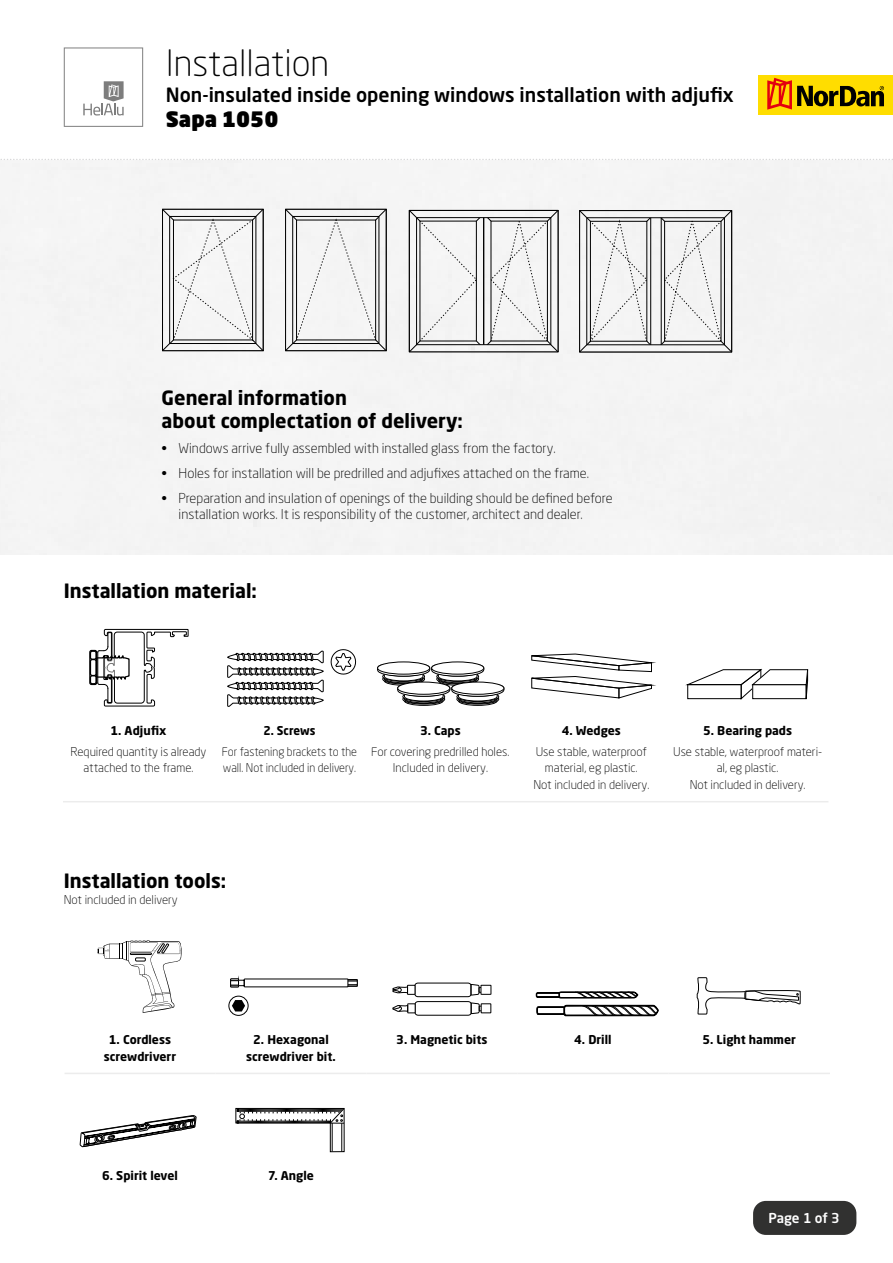
<style>
.page{position:relative;width:893px;height:1263px;background:#fff}
.page>*{position:absolute;margin:0;border:0;box-sizing:border-box;transform-origin:0 0}
.t1{font:300 36px "Neo Sans Std";color:#000}
.t2{font:900 21px "Neo Sans Std";color:#000}
.t3{font:700 19.5px/23.4px "Neo Sans Std";color:#000}
.t4{font:500 19.5px "Neo Sans Std";color:#000}
.t5{font:300 13.5px/16.2px "Neo Sans Std";color:#000}
.t6{font:500 13.5px "Neo Sans Std";letter-spacing:-.01em;color:#fff}
.t7{font:300 12px/16.5px "Neo Sans Std";color:#000;text-align:center}
.t8{font:700 12px/16.5px "Neo Sans Std";color:#000;text-align:center}
.t9{font:300 12px/16.5px "Neo Sans Std";color:#000;scale:.95 1}
.t10{font:700 12px "Neo Sans Std";color:#000;scale:.95 1}
</style>
<div class="page">
<div style="left:759px;top:75px;width:134px;height:39px;background:#fd0"></div>
<svg style="left:767px;top:78px;width:117px;height:32px"></svg>
<svg style="left:64px;top:47px;width:79px;height:80px"></svg>
<svg style="left:0;top:159px;width:893px;height:1px"></svg>
<div style="left:753px;top:1201px;width:103px;height:34px;background:#313130;border-radius:13px"></div>
<hr style="left:63px;top:801px;width:151px;height:1px;background:#ececec">
<hr style="left:214px;top:801px;width:151px;height:1px;background:#ececec">
<hr style="left:365px;top:801px;width:151px;height:1px;background:#ececec">
<hr style="left:516px;top:801px;width:151px;height:1px;background:#ececec">
<hr style="left:667px;top:801px;width:161px;height:1px;background:#ececec">
<div style="left:90px;top:651px;width:7px;height:9px;border:1px solid #000;border-radius:2px"></div>
<div style="left:90px;top:675px;width:7px;height:9px;border:1px solid #000;border-radius:2px"></div>
<div style="left:90px;top:659px;width:7px;height:17px;border:1px solid #000;border-radius:2px"></div>
<div style="left:89px;top:650px;width:8px;height:35px;border:1px solid #000;border-radius:2px"></div>
<svg style="left:95px;top:629px;width:93px;height:77px"></svg>
<svg style="left:227px;top:651px;width:96px;height:56px"></svg>
<svg style="left:330px;top:649px;width:27px;height:26px"></svg>
<div style="left:377px;top:662px;width:53px;height:12px;border:1px solid #000;border-radius:50%"></div>
<div style="left:431px;top:662px;width:53px;height:12px;border:1px solid #000;border-radius:50%"></div>
<div style="left:404px;top:696px;width:39px;height:9px;border:1px solid #000;border-radius:50%"></div>
<div style="left:458px;top:696px;width:39px;height:9px;border:1px solid #000;border-radius:50%"></div>
<svg style="left:377px;top:663px;width:128px;height:41px"></svg>
<div style="left:452px;top:682px;width:52px;height:12px;background:#fff;border-radius:50%"></div>
<div style="left:452px;top:682px;width:52px;height:12px;border:1px solid #000;border-radius:50%"></div>
<svg style="left:531px;top:654px;width:121px;height:44px"></svg>
<svg style="left:686px;top:668px;width:122px;height:32px"></svg>
<hr style="left:65px;top:1073px;width:150px;height:1px;background:#ececec">
<hr style="left:215px;top:1073px;width:151px;height:1px;background:#ececec">
<hr style="left:366px;top:1073px;width:151px;height:1px;background:#ececec">
<hr style="left:517px;top:1073px;width:151px;height:1px;background:#ececec">
<hr style="left:668px;top:1073px;width:162px;height:1px;background:#ececec">
<svg style="left:97px;top:940px;width:85px;height:73px"></svg>
<svg style="left:348px;top:979px;width:10px;height:7px"></svg>
<div style="left:346px;top:981px;width:12px;height:4px;border:1px solid #000"></div>
<div style="left:244px;top:979px;width:104px;height:8px;border:1px solid #000"></div>
<svg style="left:230px;top:979px;width:15px;height:8px"></svg>
<div style="left:230px;top:980px;width:9px;height:5px;border:1px solid #000"></div>
<svg style="left:229px;top:996px;width:19px;height:19px"></svg>
<div style="left:229px;top:996px;width:19px;height:19px;border:1px solid #000;border-radius:50%"></div>
<svg style="left:232px;top:1000px;width:13px;height:11px"></svg>
<div style="left:481px;top:1003px;width:10px;height:10px;border:1px solid #000"></div>
<div style="left:407px;top:1003px;width:9px;height:10px;border:1px solid #000"></div>
<svg style="left:392px;top:1004px;width:16px;height:8px"></svg>
<svg style="left:414px;top:982px;width:69px;height:34px"></svg>
<div style="left:481px;top:985px;width:10px;height:10px;border:1px solid #000"></div>
<div style="left:407px;top:985px;width:8px;height:10px;border:1px solid #000"></div>
<svg style="left:392px;top:986px;width:16px;height:8px"></svg>
<svg style="left:537px;top:1005px;width:122px;height:11px"></svg>
<svg style="left:536px;top:991px;width:102px;height:7px"></svg>
<svg style="left:696px;top:977px;width:105px;height:38px"></svg>
<svg style="left:80px;top:1115px;width:117px;height:33px"></svg>
<svg style="left:235px;top:1107px;width:110px;height:45px"></svg>
<svg style="left:162px;top:209px;width:102px;height:142px"></svg>
<svg style="left:579px;top:210px;width:153px;height:143px"></svg>
<svg style="left:285px;top:209px;width:102px;height:142px"></svg>
<svg style="left:409px;top:210px;width:150px;height:142px"></svg>
<h1 class="t1" style="left:166px;top:42px;width:165px">Installation</h1>
<h3 class="t4" style="left:166px;top:82px;width:569px">Non-insulated inside opening windows installation with adjufix</h3>
<h2 class="t2" style="left:166px;top:105px;width:114px">Sapa 1050</h2>
<h3 class="t3" style="left:162px;top:386px;width:303px">General information<br>about complectation of delivery:</h3>
<p class="t5" style="left:162px;top:440px;width:396px">• Windows arrive fully assembled with installed glass from the factory.</p>
<p class="t5" style="left:162px;top:465px;width:429px">• Holes for installation will be predrilled and adjufixes attached on the frame.</p>
<p class="t5" style="left:179px;top:489px;width:435px;text-indent:-17px">• Preparation and insulation of openings of the building should be defined before installation works. It is responsibility of the customer, architect and dealer.</p>
<h3 class="t3" style="left:64px;top:578px;width:195px">Installation material:</h3>
<p class="t8" style="left:111px;top:722px;width:57px">1. Adjufix</p>
<p class="t7" style="left:71px;top:743px;width:137px">Required quantity is already attached to the frame.</p>
<p class="t10" style="left:263px;top:723px;width:56px">2. Screws</p>
<p class="t9" style="left:222px;top:743px;width:144px">For fastening brackets to the wall. Not included in delivery.</p>
<p class="t8" style="left:420px;top:722px;width:42px">3. Caps</p>
<p class="t7" style="left:371px;top:743px;width:140px">For covering predrilled holes.<br>Included in delivery.</p>
<p class="t8" style="left:562px;top:722px;width:61px">4. Wedges</p>
<p class="t7" style="left:533px;top:743px;width:117px">Use stable, waterproof material, eg plastic.<br>Not included in delivery.</p>
<p class="t8" style="left:703px;top:722px;width:90px">5. Bearing pads</p>
<p class="t7" style="left:673px;top:743px;width:151px">Use stable, waterproof materi&shy;al, eg plastic.<br>Not included in delivery.</p>
<h3 class="t3" style="left:64px;top:868px;width:164px">Installation tools:</h3>
<p class="t7" style="left:64px;top:891px;width:115px">Not included in delivery</p>
<p class="t8" style="left:104px;top:1031px;width:74px">1. Cordless screwdriverr</p>
<p class="t8" style="left:246px;top:1031px;width:91px">2. Hexagonal screwdriver bit.</p>
<p class="t8" style="left:396px;top:1031px;width:93px">3. Magnetic bits</p>
<p class="t8" style="left:574px;top:1031px;width:39px">4. Drill</p>
<p class="t8" style="left:702px;top:1031px;width:95px">5. Light hammer</p>
<p class="t8" style="left:102px;top:1167px;width:77px">6. Spirit level</p>
<p class="t8" style="left:268px;top:1167px;width:47px">7. Angle</p>
<p class="t6" style="left:768px;top:1209px;width:73px">Page 1 of 3</p>
</div>
